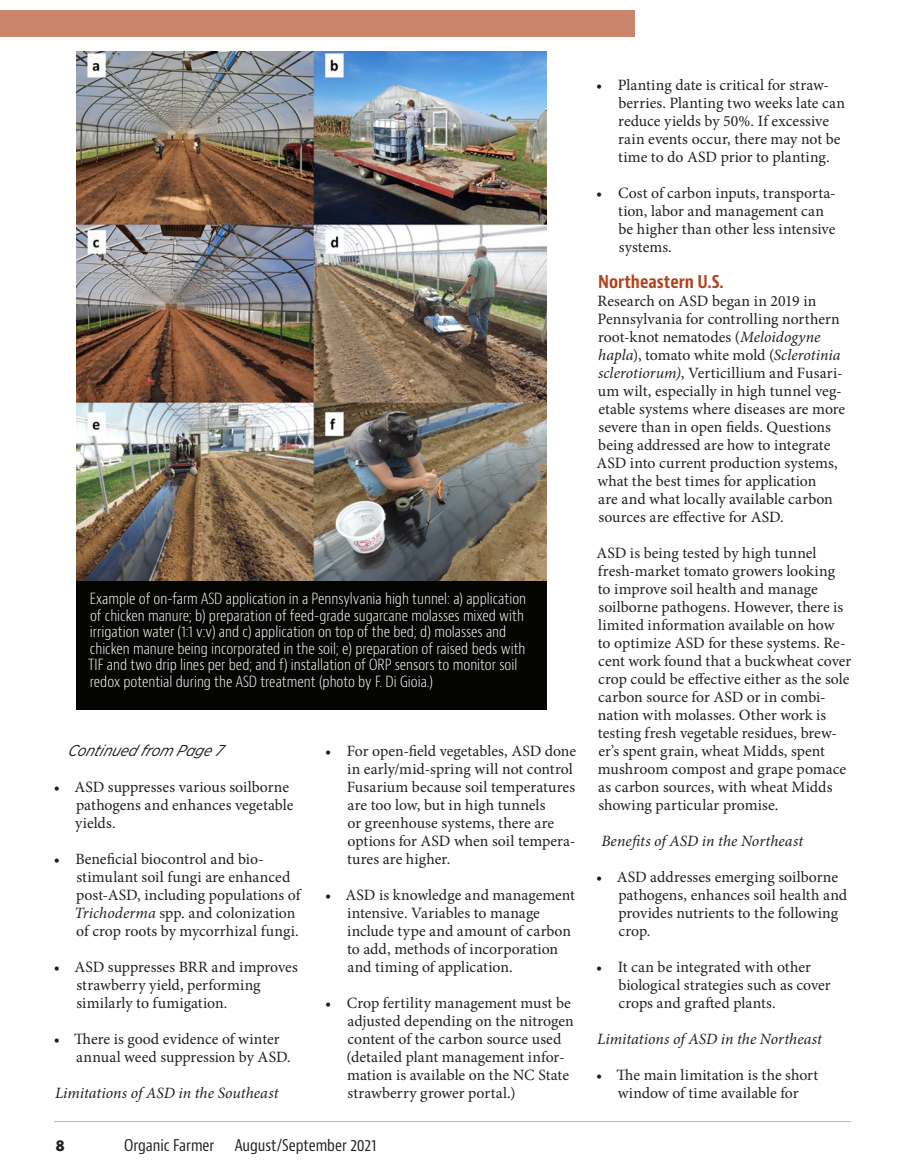
<style>
.page{position:relative;width:905px;height:1175px;background:#fff}
.page>*{position:absolute;margin:0;border:0;box-sizing:border-box;transform-origin:0 0}
.SUBHEADS{font:700 condensed 17.25px "Bernino Sans";color:#b1431e}
.BODY_TEXT{font:15.75px/18px "Minion Pro";color:#231f20}
.BODY_TEXT-2{font:italic 15.75px "Minion Pro";color:#231f20}
.t1{font:condensed 15.75px "Bernino Sans";color:#231f20}
.t2{font:italic 15.75px "Gotham Narrow";color:#231f20}
.t3{font:700 15.75px "Futura PT";color:#231f20}
.PHOTO_CAPTIONS{font:300 condensed 15px/16.5px "Bernino Sans";color:#fff}
.s1{font-style:italic}
</style>
<div class="page">
<div style="left:76px;top:52px;width:470px;height:658px;background:#040503"></div>
<img style="left:76px;top:52px;width:470px;height:528px">
<div style="left:0;top:11px;width:635px;height:26px;background:#cc856d"></div>
<hr style="left:54px;top:1120px;width:796px;height:2px;background:#bfbebe">
<p class="PHOTO_CAPTIONS" style="left:88px;top:591px;width:439px">Example of on-farm ASD application in a Pennsylvania high tunnel: a) application of chicken manure; b) preparation of feed-grade sugarcane molasses mixed with irrigation water (1:1 v:v) and c) application on top of the bed; d) molasses and chicken manure being incorporated in the soil; e) preparation of raised beds with TIF and two drip lines per bed; and f) installation of ORP sensors to monitor soil redox potential during the ASD treatment (photo by F. Di Gioia.)</p>
<p class="t2" style="left:68px;top:741px;width:162px">Continuedfrom Pag e7</p>
<p class="BODY_TEXT" style="left:75px;top:778px;width:220px;text-indent:-21px">• ASD suppresses various soilborne pathogens and enhances vegetable yields.</p>
<p class="BODY_TEXT" style="left:75px;top:850px;width:227px;text-indent:-21px">• Beneficial biocontrol and bio&shy;stimulant soil fungi are enhanced post-ASD, including populations of <span class="s1">Trichoderma</span> spp. and colonization of crop roots by mycorrhizal fungi.</p>
<p class="BODY_TEXT" style="left:76px;top:958px;width:223px;text-indent:-23px">• ASD suppresses BRR and improves strawberry yield, performing similarly to fumigation.</p>
<p class="BODY_TEXT" style="left:76px;top:1030px;width:216px;text-indent:-22px">• There is good evidence of winter annual weed suppression by ASD.</p>
<p class="BODY_TEXT-2" style="left:55px;top:1082px;width:225px">Limitations of ASD in the Southeast</p>
<p class="BODY_TEXT" style="left:346px;top:742px;width:231px;text-indent:-22px">• For open-field vegetables, ASD done in early/mid-spring will not control<br>Fusarium because soil temperatures are too low, but in high tunnels<br>or greenhouse systems, there are options for ASD when soil tempera&shy;tures are higher.</p>
<p class="BODY_TEXT" style="left:347px;top:886px;width:229px;text-indent:-22px">• ASD is knowledge and management intensive. Variables to manage include type and amount of carbon to add, methods of incorporation and timing of application.</p>
<p class="BODY_TEXT" style="left:346px;top:994px;width:229px;text-indent:-22px">• Crop fertility management must be adjusted depending on the nitrogen content of the carbon source used (detailed plant management infor&shy;mation is available on the NC State strawberry grower portal.)</p>
<p class="t3" style="left:56px;top:1135px;width:11px">8</p>
<p class="t1" style="left:124px;top:1135px;width:92px">Organic Farmer</p>
<p class="t1" style="left:235px;top:1135px;width:143px">August/September 2021</p>
<p class="BODY_TEXT" style="left:618px;top:76px;width:228px;text-indent:-22px">• Planting date is critical for straw&shy;berries. Planting two weeks late can reduce yields by 50%. If excessive rain events occur, there may not be time to do ASD prior to planting.</p>
<p class="BODY_TEXT" style="left:618px;top:184px;width:219px;text-indent:-22px">• Cost of carbon inputs, transporta&shy;tion, labor and management can be higher than other less intensive systems.</p>
<p class="SUBHEADS" style="left:598px;top:271px;width:127px">Northeastern U.S.</p>
<p class="BODY_TEXT" style="left:596px;top:292px;width:250px">Research on ASD began in 2019 in Pennsylvania for controlling northern root-knot nematodes (<span class="s1">Meloidogyne hapla</span>), tomato white mold (<span class="s1">Sclerotinia sclerotiorum)</span>, Verticillium and Fusari&shy;um wilt, especially in high tunnel veg&shy;etable systems where diseases are more severe than in open fields. Questions being addressed are how to integrate ASD into current production systems, what the best times for application<br>are and what locally available carbon sources are effective for ASD.</p>
<p class="BODY_TEXT" style="left:596px;top:544px;width:256px">ASD is being tested by high tunnel fresh-market tomato growers looking<br>to improve soil health and manage soilborne pathogens. However, there is limited information available on how<br>to optimize ASD for these systems. Re&shy;cent work found that a buckwheat cover crop could be effective either as the sole carbon source for ASD or in combi&shy;nation with molasses. Other work is testing fresh vegetable residues, brew&shy;er’s spent grain, wheat Midds, spent mushroom compost and grape pomace as carbon sources, with wheat Midds showing particular promise.</p>
<p class="BODY_TEXT-2" style="left:601px;top:830px;width:203px">Benefits of ASD in the Northeast</p>
<p class="BODY_TEXT" style="left:618px;top:868px;width:230px;text-indent:-22px">• ASD addresses emerging soilborne pathogens, enhances soil health and provides nutrients to the following crop.</p>
<p class="BODY_TEXT" style="left:618px;top:958px;width:214px;text-indent:-22px">• It can be integrated with other biological strategies such as cover crops and grafted plants.</p>
<p class="BODY_TEXT-2" style="left:597px;top:1028px;width:226px">Limitations of ASD in the Northeast</p>
<p class="BODY_TEXT" style="left:596px;top:1066px;width:224px;text-align:center">• The main limitation is the short window of time available for</p>
</div>
